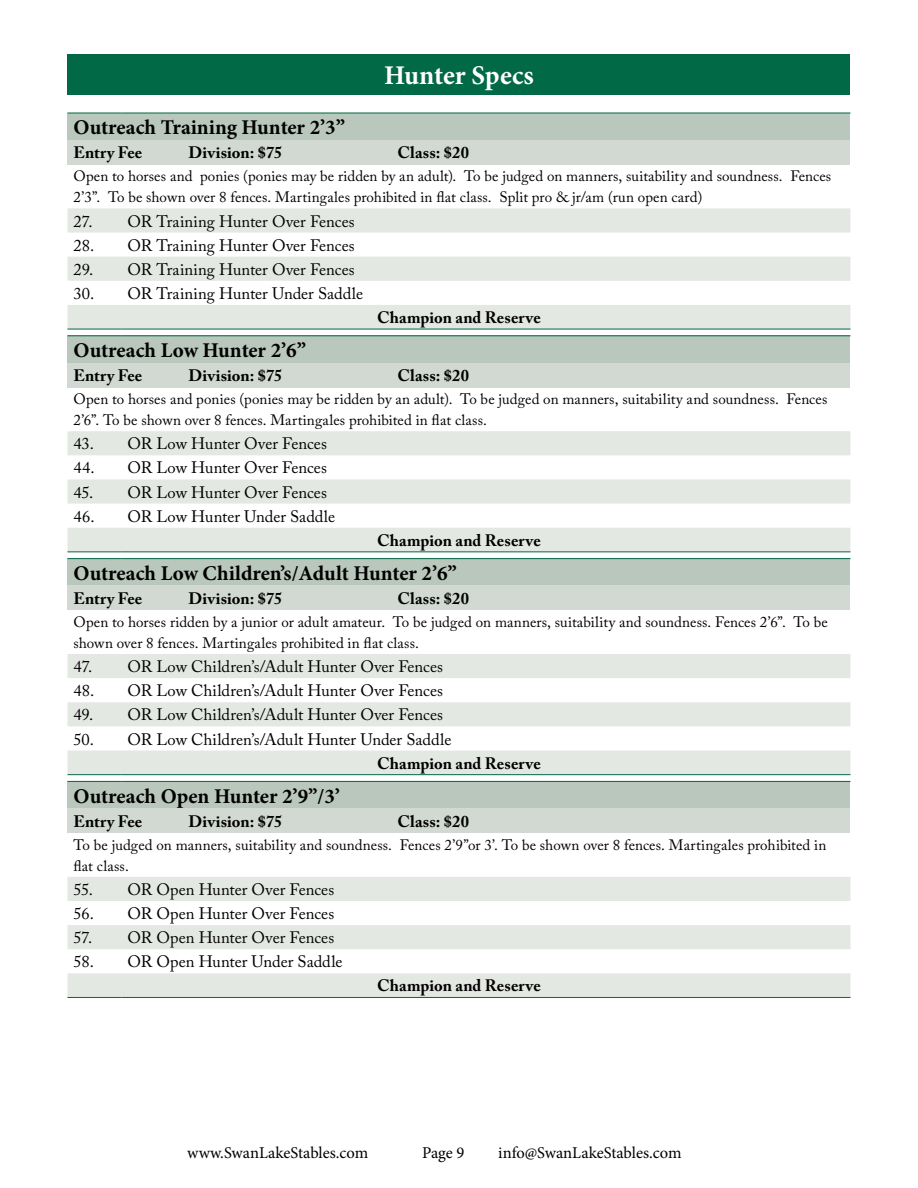
<style>
.page{position:relative;width:918px;height:1188px;background:#fff}
.page>*{position:absolute;margin:0;border:0;box-sizing:border-box;transform-origin:0 0}
.t1{font:700 27px "Minion Pro";letter-spacing:-.005em;color:#fff}
.t2{font:700 21px "Minion Pro";letter-spacing:-.005em;color:#000}
.t3{font:16.5px "Adobe Caslon Pro";color:#000}
.t4{font:700 16.5px "Adobe Caslon Pro";letter-spacing:.005em;color:#000}
.t5{font:16.5px "Minion Pro";color:#000}
.t6{font:15px/21px "Adobe Caslon Pro";letter-spacing:.005em;color:#000}
</style>
<div class="page">
<div style="left:68px;top:54px;width:782px;height:40px;background:#016945"></div>
<div style="left:68px;top:113px;width:782px;height:27px;background:#bac7bc"></div>
<div style="left:68px;top:140px;width:782px;height:24px;background:#d2d9d2"></div>
<svg style="left:68px;top:208px;width:782px;height:121px;fill:#e4e8e3"></svg>
<hr style="left:68px;top:113px;width:54px;height:1px;background:#016945">
<hr style="left:122px;top:113px;width:728px;height:1px;background:#016945">
<hr style="left:68px;top:329px;width:54px;height:1px;background:#016945">
<hr style="left:122px;top:329px;width:728px;height:1px;background:#016945">
<div style="left:68px;top:336px;width:782px;height:27px;background:#bac7bc"></div>
<div style="left:68px;top:363px;width:782px;height:24px;background:#d2d9d2"></div>
<svg style="left:68px;top:431px;width:782px;height:120px;fill:#e4e8e3"></svg>
<hr style="left:68px;top:335px;width:54px;height:1px;background:#016945">
<hr style="left:122px;top:335px;width:728px;height:1px;background:#016945">
<hr style="left:68px;top:551px;width:54px;height:1px;background:#016945">
<hr style="left:122px;top:551px;width:728px;height:1px;background:#016945">
<div style="left:68px;top:559px;width:782px;height:27px;background:#bac7bc"></div>
<div style="left:68px;top:586px;width:782px;height:24px;background:#d2d9d2"></div>
<svg style="left:68px;top:654px;width:782px;height:120px;fill:#e4e8e3"></svg>
<hr style="left:68px;top:558px;width:54px;height:1px;background:#016945">
<hr style="left:122px;top:558px;width:728px;height:1px;background:#016945">
<hr style="left:68px;top:774px;width:54px;height:1px;background:#016945">
<hr style="left:122px;top:774px;width:728px;height:1px;background:#016945">
<div style="left:68px;top:781px;width:782px;height:28px;background:#bac7bc"></div>
<div style="left:68px;top:809px;width:782px;height:24px;background:#d2d9d2"></div>
<svg style="left:68px;top:877px;width:782px;height:120px;fill:#e4e8e3"></svg>
<hr style="left:68px;top:781px;width:54px;height:1px;background:#016945">
<hr style="left:122px;top:781px;width:728px;height:1px;background:#016945">
<hr style="left:68px;top:997px;width:54px;height:1px;background:#016945">
<hr style="left:122px;top:997px;width:728px;height:1px;background:#016945">
<h1 class="t1" style="left:384px;top:56px;width:151px">Hunter Specs</h1>
<h2 class="t2" style="left:74px;top:113px;width:273px">Outreach Training Hunter 2’3”</h2>
<p class="t4" style="left:74px;top:143px;width:70px">Entry Fee</p>
<p class="t4" style="left:189px;top:143px;width:95px">Division: $75</p>
<p class="t4" style="left:397px;top:143px;width:73px">Class: $20</p>
<p class="t6" style="left:74px;top:166px;width:759px">Open to horses and ponies (ponies may be ridden by an adult). To be judged on manners, suitability and soundness. Fences<br>2’3”. To be shown over 8 fences. Martingales prohibited in flat class. Split pro &amp; jr/am (run open card)</p>
<p class="t3" style="left:74px;top:211px;width:283px">27. OR Training Hunter Over Fences</p>
<p class="t3" style="left:74px;top:235px;width:283px">28. OR Training Hunter Over Fences</p>
<p class="t3" style="left:74px;top:259px;width:283px">29. OR Training Hunter Over Fences</p>
<p class="t3" style="left:74px;top:284px;width:291px">30. OR Training Hunter Under Saddle</p>
<p class="t4" style="left:377px;top:308px;width:165px">Champion and Reserve</p>
<h2 class="t2" style="left:74px;top:336px;width:234px">Outreach Low Hunter 2’6”</h2>
<p class="t4" style="left:74px;top:366px;width:70px">Entry Fee</p>
<p class="t4" style="left:189px;top:366px;width:95px">Division: $75</p>
<p class="t4" style="left:397px;top:366px;width:73px">Class: $20</p>
<p class="t6" style="left:74px;top:389px;width:755px">Open to horses and ponies (ponies may be ridden by an adult). To be judged on manners, suitability and soundness. Fences<br>2’6”. To be shown over 8 fences. Martingales prohibited in flat class.</p>
<p class="t3" style="left:74px;top:434px;width:255px">43. OR Low Hunter Over Fences</p>
<p class="t3" style="left:74px;top:458px;width:255px">44. OR Low Hunter Over Fences</p>
<p class="t3" style="left:74px;top:482px;width:255px">45. OR Low Hunter Over Fences</p>
<p class="t3" style="left:74px;top:506px;width:263px">46. OR Low Hunter Under Saddle</p>
<p class="t4" style="left:377px;top:531px;width:165px">Champion and Reserve</p>
<h2 class="t2" style="left:74px;top:558px;width:385px">Outreach Low Children’s/Adult Hunter 2’6”</h2>
<p class="t4" style="left:74px;top:589px;width:70px">Entry Fee</p>
<p class="t4" style="left:189px;top:589px;width:95px">Division: $75</p>
<p class="t4" style="left:397px;top:589px;width:73px">Class: $20</p>
<p class="t6" style="left:74px;top:611px;width:756px">Open to horses ridden by a junior or adult amateur. To be judged on manners, suitability and soundness. Fences 2’6”. To be shown over 8 fences. Martingales prohibited in flat class.</p>
<p class="t3" style="left:74px;top:657px;width:371px">47. OR Low Children’s/Adult Hunter Over Fences</p>
<p class="t3" style="left:74px;top:681px;width:371px">48. OR Low Children’s/Adult Hunter Over Fences</p>
<p class="t3" style="left:74px;top:705px;width:371px">49. OR Low Children’s/Adult Hunter Over Fences</p>
<p class="t3" style="left:74px;top:729px;width:379px">50. OR Low Children’s/Adult Hunter Under Saddle</p>
<p class="t4" style="left:377px;top:753px;width:165px">Champion and Reserve</p>
<h2 class="t2" style="left:74px;top:781px;width:268px">Outreach Open Hunter 2’9”/3’</h2>
<p class="t4" style="left:74px;top:811px;width:70px">Entry Fee</p>
<p class="t4" style="left:189px;top:811px;width:95px">Division: $75</p>
<p class="t4" style="left:397px;top:811px;width:73px">Class: $20</p>
<p class="t6" style="left:74px;top:834px;width:754px">To be judged on manners, suitability and soundness. Fences 2’9”or 3’. To be shown over 8 fences. Martingales prohibited in flat class.</p>
<p class="t3" style="left:74px;top:880px;width:262px">55. OR Open Hunter Over Fences</p>
<p class="t3" style="left:74px;top:904px;width:262px">56. OR Open Hunter Over Fences</p>
<p class="t3" style="left:74px;top:928px;width:262px">57. OR Open Hunter Over Fences</p>
<p class="t3" style="left:74px;top:952px;width:271px">58. OR Open Hunter Under Saddle</p>
<p class="t4" style="left:377px;top:976px;width:165px">Champion and Reserve</p>
<p class="t5" style="left:187px;top:1141px;width:183px">www.SwanLakeStables.com</p>
<p class="t5" style="left:422px;top:1141px;width:44px">Page 9</p>
<p class="t5" style="left:498px;top:1141px;width:185px">info@SwanLakeStables.com</p>
</div>
